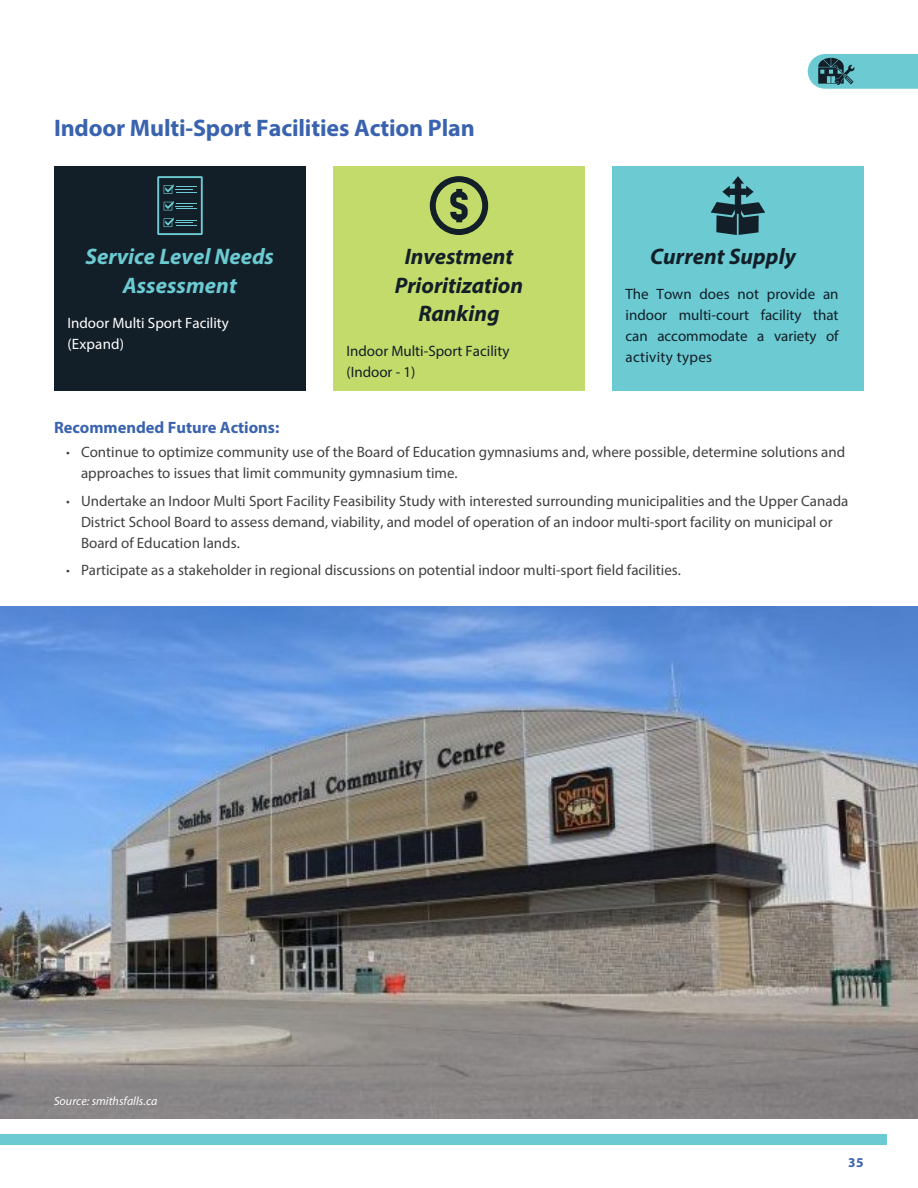
<style>
.page{position:relative;width:918px;height:1188px;background:#fff}
.page>*{position:absolute;margin:0;border:0;box-sizing:border-box;transform-origin:0 0}
.t1{font:700 24px "Myriad Pro";letter-spacing:-.005em;color:#3a63af}
.t2{font:italic 700 22.5px/28.5px "Myriad Pro";letter-spacing:-.005em;color:#131f28;text-align:center}
.t3{font:italic 700 22.5px/28.5px "Myriad Pro";color:#6bcad2;text-align:center}
.t4{font:700 16.5px "Myriad Pro";color:#3a63af}
.t5{font:15px/21px "Myriad Pro";color:#414042}
.t6{font:15px/21px "Myriad Pro";color:#131f28}
.t7{font:15px/21px "Myriad Pro";color:#fff}
.t8{font:700 13.5px "Myriad Pro";color:#3a63af}
.t9{font:italic 12px "Myriad Pro";letter-spacing:.005em;color:#fff}
.s1{font-weight:300}
</style>
<div class="page">
<div style="left:0;top:1134px;width:887px;height:11px;background:#6bcad2"></div>
<div style="left:54px;top:166px;width:252px;height:225px;background:#131f28"></div>
<div style="left:333px;top:166px;width:252px;height:225px;background:#c3db6a"></div>
<div style="left:612px;top:166px;width:252px;height:225px;background:#6bcad2"></div>
<svg style="left:430px;top:176px;width:58px;height:59px"></svg>
<svg style="left:157px;top:176px;width:46px;height:59px"></svg>
<svg style="left:711px;top:176px;width:54px;height:59px"></svg>
<img style="left:0;top:607px;width:918px;height:511px">
<svg style="left:808px;top:54px;width:110px;height:35px;background:#64b3bb"></svg>
<h1 class="t1" style="left:54px;top:112px;width:422px">Indoor Multi-Sport Facilities Action Plan</h1>
<h2 class="t3" style="left:86px;top:242px;width:190px">Service Level Needs<br>Assessment</h2>
<p class="t7" style="left:68px;top:312px;width:163px">Indoor Multi Sport Facility (Expand)</p>
<h2 class="t2" style="left:395px;top:242px;width:130px">Investment<br>Prioritization<br>Ranking</h2>
<p class="t6" style="left:346px;top:340px;width:164px">Indoor Multi-Sport Facility (Indoor - 1)</p>
<h2 class="t2" style="left:650px;top:242px;width:147px">Current Supply</h2>
<p class="t6" style="left:626px;top:283px;width:215px;text-align:justify">The Town does not provide an indoor multi-court facility that can accommodate a variety of activity types</p>
<p class="t4" style="left:54px;top:417px;width:227px">Recommended Future Actions:</p>
<p class="t5" style="left:81px;top:442px;width:766px;text-indent:-15px"><span class="s1">•</span> Continue to optimize community use of the Board of Education gymnasiums and, where possible, determine solutions and approaches to issues that limit community gymnasium time.</p>
<p class="t5" style="left:81px;top:490px;width:769px;text-indent:-15px"><span class="s1">•</span> Undertake an Indoor Multi Sport Facility Feasibility Study with interested surrounding municipalities and the Upper Canada<br>District School Board to assess demand, viability, and model of operation of an indoor multi-sport facility on municipal or<br>Board of Education lands.</p>
<p class="t5" style="left:66px;top:560px;width:616px"><span class="s1">•</span> Participate as a stakeholder in regional discussions on potential indoor multi-sport field facilities.</p>
<p class="t9" style="left:54px;top:1093px;width:105px">Source: smithsfalls.ca</p>
<p class="t8" style="left:848px;top:1153px;width:17px">35</p>
</div>
